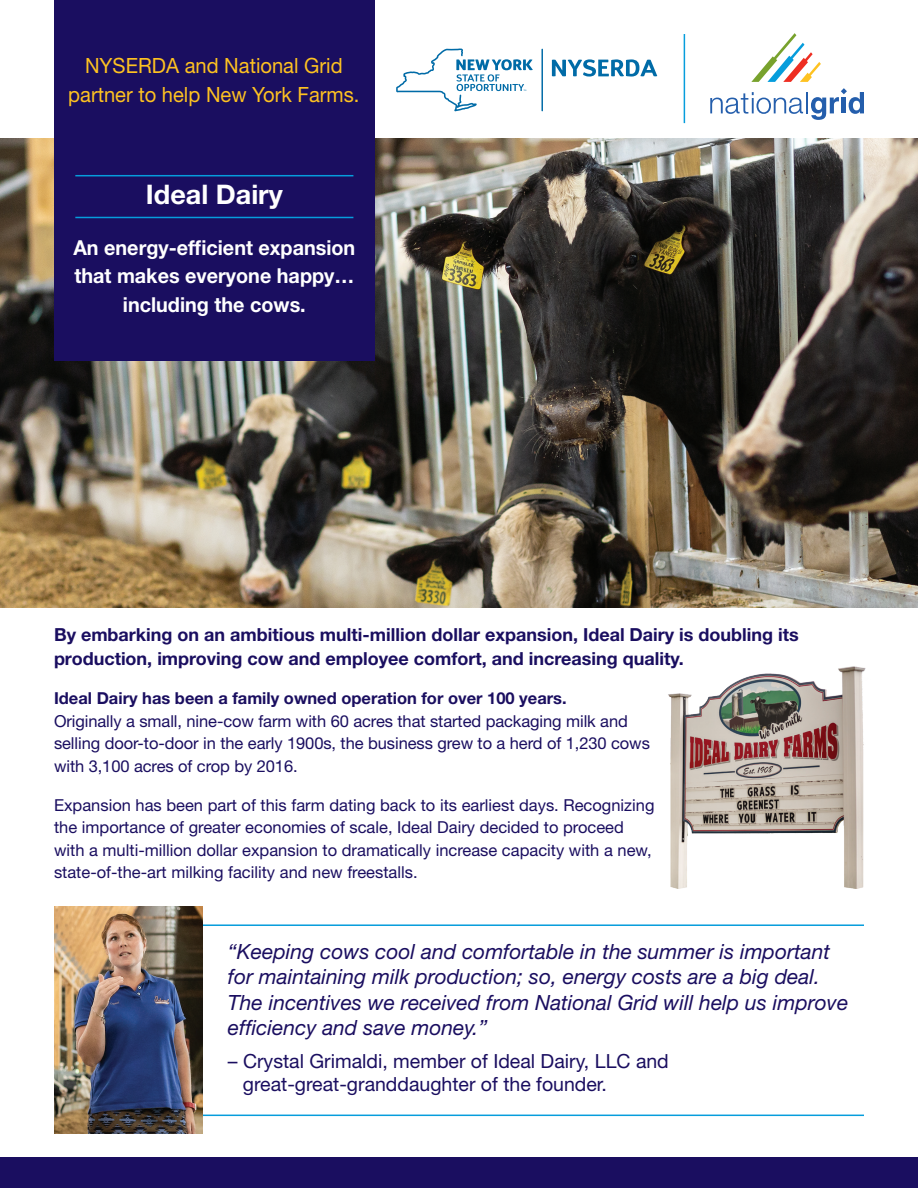
<style>
.page{position:relative;width:918px;height:1188px;background:#fff}
.page>*{position:absolute;margin:0;border:0;box-sizing:border-box;transform-origin:0 0}
.t1{font:700 27px "Helvetica Neue LT Std";color:#fff}
.t2{font:italic 21px/25.5px "Helvetica Neue LT Std";color:#1a0e60}
.t3{font:21px "Helvetica Neue LT Std";color:#fec221;scale:.96 1}
.t4{font:700 20.7px "Helvetica Neue LT Std";color:#fff;scale:.96 1}
.t5{font:19.5px "Helvetica Neue LT Std";color:#1a0e60}
.t6{font:700 18px "Helvetica Neue LT Std";color:#1a0e60}
.t7{font:16.5px "Helvetica Neue LT Std";color:#1a0e60}
.t8{font:700 16.5px "Helvetica Neue LT Std";color:#1a0e60}
</style>
<div class="page">
<img style="left:0;top:139px;width:918px;height:469px">
<div style="left:54px;top:0;width:321px;height:361px;background:#1a0e60"></div>
<hr style="left:75px;top:175px;width:278px;height:1px;background:#069ddc">
<hr style="left:75px;top:217px;width:278px;height:1px;background:#069ddc">
<div style="left:0;top:1158px;width:918px;height:30px;background:#1a0e60"></div>
<hr style="left:54px;top:924px;width:810px;height:2px;background:#069ddc">
<hr style="left:54px;top:1115px;width:810px;height:1px;background:#069ddc">
<img style="left:54px;top:906px;width:149px;height:228px">
<img style="left:668px;top:666px;width:198px;height:223px">
<svg style="left:552px;top:59px;width:105px;height:18px"></svg>
<hr style="left:541px;top:49px;width:2px;height:62px;background:#006ba7">
<svg style="left:396px;top:48px;width:137px;height:63px"></svg>
<svg style="left:710px;top:92px;width:93px;height:22px"></svg>
<hr style="left:806px;top:92px;width:2px;height:21px;background:#245eac">
<svg style="left:811px;top:88px;width:53px;height:32px"></svg>
<svg style="left:751px;top:33px;width:70px;height:49px"></svg>
<hr style="left:684px;top:34px;width:1px;height:89px;background:#069ddc">
<p class="t3" style="left:85px;top:53px;width:270px">NYSERDA and National Grid</p>
<p class="t3" style="left:68px;top:82px;width:305px">partner to help New York Farms.</p>
<p class="t1" style="left:146px;top:178px;width:138px">Ideal Dairy</p>
<p class="t4" style="left:73px;top:234px;width:295px">An energy-efficient expansion</p>
<p class="t4" style="left:74px;top:263px;width:293px">that makes everyone happy…</p>
<p class="t4" style="left:123px;top:291px;width:192px">including the cows.</p>
<p class="t6" style="left:54px;top:624px;width:746px">By embarking on an ambitious multi-million dollar expansion, Ideal Dairy is doubling its</p>
<p class="t6" style="left:54px;top:648px;width:631px">production, improving cow and employee comfort, and increasing quality.</p>
<p class="t8" style="left:54px;top:688px;width:514px">Ideal Dairy has been a family owned operation for over 100 years.</p>
<p class="t7" style="left:54px;top:711px;width:575px">Originally a small, nine-cow farm with 60 acres that started packaging milk and</p>
<p class="t7" style="left:54px;top:734px;width:597px">selling door-to-door in the early 1900s, the business grew to a herd of 1,230 cows</p>
<p class="t7" style="left:54px;top:756px;width:245px">with 3,100 acres of crop by 2016.</p>
<p class="t7" style="left:54px;top:795px;width:602px">Expansion has been part of this farm dating back to its earliest days. Recognizing</p>
<p class="t7" style="left:54px;top:818px;width:571px">the importance of greater economies of scale, Ideal Dairy decided to proceed</p>
<p class="t7" style="left:54px;top:840px;width:599px">with a multi-million dollar expansion to dramatically increase capacity with a new,</p>
<p class="t7" style="left:54px;top:863px;width:365px">state-of-the-art milking facility and new freestalls.</p>
<p class="t2" style="left:228px;top:938px;width:604px">“Keeping cows cool and comfortable in the summer is important</p>
<p class="t2" style="left:228px;top:964px;width:594px">for maintaining milk production; so, energy costs are a big deal.</p>
<p class="t2" style="left:228px;top:989px;width:622px">The incentives we received from National Grid will help us improve efficiency and save money.”</p>
<p class="t5" style="left:228px;top:1050px;width:443px">– Crystal Grimaldi, member of Ideal Dairy, LLC and</p>
<p class="t5" style="left:243px;top:1072px;width:366px">great-great-granddaughter of the founder.</p>
</div>
